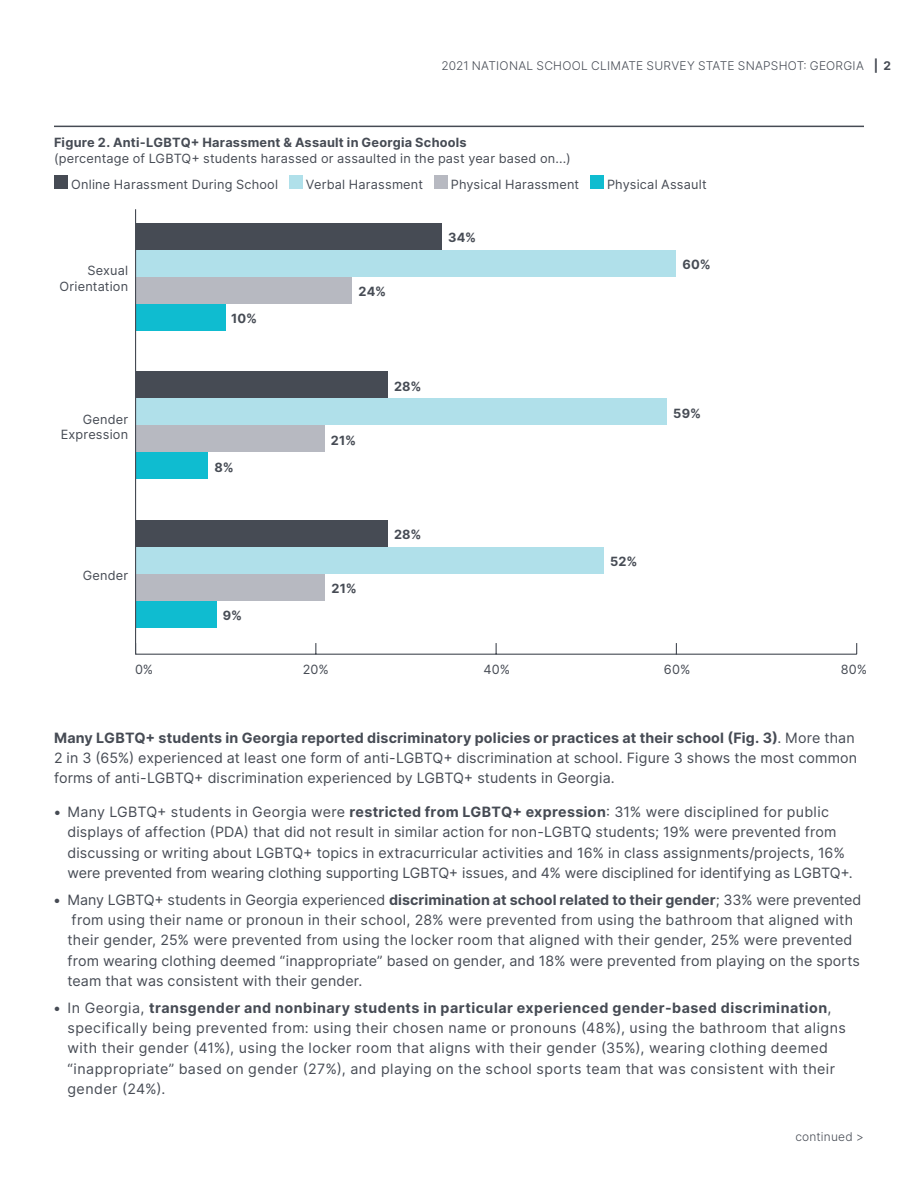
<style>
.page{position:relative;width:918px;height:1188px;background:#fff}
.page>*{position:absolute;margin:0;border:0;box-sizing:border-box;transform-origin:0 0}
.t1{font:14.25px/20.2px "Inter";letter-spacing:.01em;color:#464b54}
.t2{font:14.25px/20.2px "Inter";letter-spacing:.03em;color:#464b54}
.t3{font:12.75px/15.3px "Inter";letter-spacing:.015em;color:#464b54;text-align:right}
.t4{font:700 12.75px "Inter";letter-spacing:.02em;color:#464b54}
.t5{font:300 12px "Inter";letter-spacing:.02em;color:#464b54}
.s1{font-weight:700}
</style>
<div class="page">
<div style="left:135px;top:601px;width:81px;height:27px;background:#0fbcd0"></div>
<div style="left:135px;top:574px;width:189px;height:27px;background:#b7b9c1"></div>
<div style="left:135px;top:547px;width:468px;height:27px;background:#b0e0ea"></div>
<div style="left:135px;top:520px;width:252px;height:27px;background:#464b54"></div>
<div style="left:135px;top:452px;width:72px;height:27px;background:#0fbcd0"></div>
<div style="left:135px;top:425px;width:189px;height:27px;background:#b7b9c1"></div>
<div style="left:135px;top:398px;width:532px;height:27px;background:#b0e0ea"></div>
<div style="left:135px;top:371px;width:252px;height:27px;background:#464b54"></div>
<div style="left:135px;top:304px;width:90px;height:27px;background:#0fbcd0"></div>
<div style="left:135px;top:277px;width:216px;height:27px;background:#b7b9c1"></div>
<div style="left:135px;top:250px;width:541px;height:27px;background:#b0e0ea"></div>
<div style="left:135px;top:223px;width:306px;height:27px;background:#464b54"></div>
<hr style="left:54px;top:126px;width:810px;height:1px;background:#464b54">
<div style="left:54px;top:176px;width:14px;height:13px;background:#464b54"></div>
<div style="left:289px;top:176px;width:13px;height:13px;background:#b0e0ea"></div>
<div style="left:434px;top:176px;width:13px;height:13px;background:#b7b9c1"></div>
<div style="left:590px;top:176px;width:14px;height:13px;background:#0fbcd0"></div>
<hr style="left:136px;top:654px;width:721px;height:1px;background:#464b54">
<hr style="left:135px;top:209px;width:1px;height:445px;background:#464b54">
<p class="t5" style="left:442px;top:57px;width:451px">2021 NATIONAL SCHOOL CLIMATE SURVEY STATE SNAPSHOT: GEORGIA <span class="s1">| 2</span></p>
<p class="t4" style="left:54px;top:133px;width:414px">Figure 2. Anti-LGBTQ+ Harassment &amp; Assault in Georgia Schools</p>
<p class="t3" style="left:71px;top:145px;width:501px;line-height:26.4px;text-align:left;text-indent:-17px">(percentage of LGBTQ+ students harassed or assaulted in the past year based on...)<br>Online Harassment During School</p>
<p class="t3" style="left:306px;top:176px;width:119px">Verbal Harassment</p>
<p class="t3" style="left:451px;top:176px;width:130px">Physical Harassment</p>
<p class="t3" style="left:607px;top:176px;width:101px">Physical Assault</p>
<p class="t3" style="left:60px;top:263px;width:70px">Sexual<br>Orientation</p>
<p class="t3" style="left:61px;top:411px;width:69px">Gender<br>Expression</p>
<p class="t3" style="left:83px;top:567px;width:47px">Gender</p>
<p class="t4" style="left:231px;top:310px;width:28px">10%</p>
<p class="t4" style="left:214px;top:458px;width:21px">8%</p>
<p class="t4" style="left:223px;top:607px;width:21px">9%</p>
<p class="t4" style="left:359px;top:283px;width:29px">24%</p>
<p class="t4" style="left:448px;top:229px;width:29px">34%</p>
<p class="t4" style="left:331px;top:431px;width:27px">21%</p>
<p class="t4" style="left:394px;top:377px;width:29px">28%</p>
<p class="t4" style="left:332px;top:580px;width:27px">21%</p>
<p class="t4" style="left:394px;top:526px;width:29px">28%</p>
<p class="t4" style="left:682px;top:256px;width:30px">60%</p>
<p class="t4" style="left:673px;top:404px;width:29px">59%</p>
<p class="t4" style="left:610px;top:553px;width:29px">52%</p>
<p class="t3" style="left:135px;top:661px;width:20px">0%</p>
<p class="t3" style="left:303px;top:661px;width:28px">20%</p>
<p class="t3" style="left:483px;top:661px;width:28px">40%</p>
<p class="t3" style="left:664px;top:661px;width:28px">60%</p>
<p class="t3" style="left:841px;top:661px;width:28px">80%</p>
<p class="t1" style="left:54px;top:727px;width:805px"><span class="s1">Many LGBTQ+ students in Georgia reported discriminatory policies or practices at their school (Fig. 3)</span>. More than<br>2 in 3 (65%) experienced at least one form of anti-LGBTQ+ discrimination at school. Figure 3 shows the most common forms of anti-LGBTQ+ discrimination experienced by LGBTQ+ students in Georgia.</p>
<p class="t1" style="left:67px;top:801px;width:787px;text-indent:-13px"><span class="s1">•</span> Many LGBTQ+ students in Georgia were <span class="s1">restricted from LGBTQ+ expression</span>: 31% were disciplined for public displays of affection (PDA) that did not result in similar action for non-LGBTQ students; 19% were prevented from discussing or writing about LGBTQ+ topics in extracurricular activities and 16% in class assignments/projects, 16% were prevented from wearing clothing supporting LGBTQ+ issues, and 4% were disciplined for identifying as LGBTQ+.</p>
<p class="t1" style="left:67px;top:889px;width:795px;text-indent:-13px"><span class="s1">•</span> Many LGBTQ+ students in Georgia experienced <span class="s1">discrimination at school related to their gender</span>; 33% were prevented from using their name or pronoun in their school, 28% were prevented from using the bathroom that aligned with their gender, 25% were prevented from using the locker room that aligned with their gender, 25% were prevented from wearing clothing deemed “inappropriate” based on gender, and 18% were prevented from playing on the sports team that was consistent with their gender.</p>
<p class="t2" style="left:67px;top:997px;width:780px;text-indent:-13px"><span class="s1">•</span> In Georgia, <span class="s1">transgender and nonbinary students in particular experienced gender-based discrimination</span>, specifically being prevented from: using their chosen name or pronouns (48%), using the bathroom that aligns with their gender (41%), using the locker room that aligns with their gender (35%), wearing clothing deemed “inappropriate” based on gender (27%), and playing on the school sports team that was consistent with their gender (24%).</p>
<p class="t5" style="left:795px;top:1128px;width:70px">continued &gt;</p>
</div>
